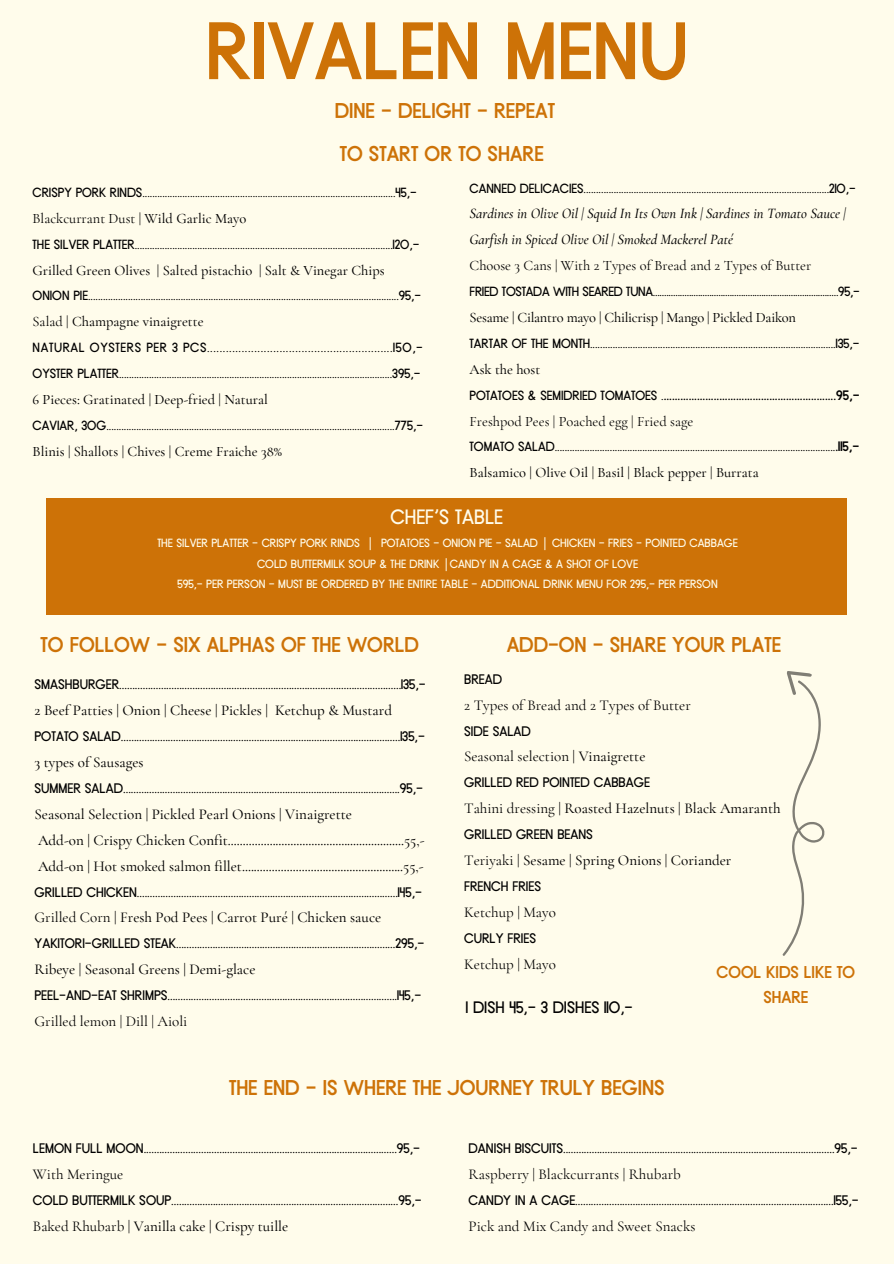
<style>
.page{position:relative;width:894px;height:1264px;background:#fff}
.page>*{position:absolute;margin:0;border:0;box-sizing:border-box;transform-origin:0 0}
.t1{font:700 85.5px "Moonshine";color:#cd7207}
.t2{font:700 22.5px "Moonshine";color:#cd7207}
.t3{font:22.5px "Moonshine";color:#fffceb}
.t4{font:18px "Moonshine";color:#000}
.t5{font:700 18px/24.8px "Moonshine";color:#cd7207;text-align:center}
.t6{font:15px "Moonshine";color:#000}
.t7{font:500 15px "Cormorant Garamond";color:#000}
.t8{font:15px "Cormorant Garamond";color:#000}
.t9{font:14.4px "Moonshine";color:#000}
.t10{font:500 14.4px "Cormorant Garamond";color:#000}
.t11{font:14.4px "Cormorant Garamond";color:#000}
.t12{font:italic 500 14.4px/25.8px "Cormorant Garamond";color:#000}
.t13{font:700 14.4px "Moonshine";color:#000}
.t14{font:14.4px "Moonshine";letter-spacing:.045em;color:#000}
.t15{font:12.9px "Moonshine";color:#fffceb}
.s1{font-weight:500}
.s2{font-weight:400}
.s3{font-weight:700}
.s4{font-family:"Noto Sans"}
</style>
<div class="page">
<div style="left:0;top:0;width:893px;height:1263px;background:#fffceb"></div>
<div style="left:47px;top:499px;width:799px;height:116px;background:#cd7207"></div>
<svg style="left:782px;top:671px;width:43px;height:285px"></svg>
<p class="t1" style="left:205px;top:8px;width:484px">RIVALEN MENU</p>
<p class="t2" style="left:334px;top:99px;width:222px">DINE - DELIGHT - REPEAT</p>
<p class="t2" style="left:339px;top:142px;width:205px">TO START OR TO SHARE</p>
<h4 class="t9" style="left:33px;top:185px;width:385px">CRISPY PORK RINDS.....................................................................................................45,-</h4>
<p class="t11" style="left:33px;top:209px;width:215px">Blackcurrant Dust <span class="s1">| Wild Garlic Mayo</span></p>
<p class="t9" style="left:33px;top:237px;width:388px">THE SILVER PLATTER.......................................................................................................120,-</p>
<p class="t10" style="left:33px;top:261px;width:353px">Grilled Green Olives | Salted pistachio | Salt &amp; Vinegar Chips</p>
<h3 class="t9" style="left:33px;top:288px;width:390px">ONION PIE............................................................................................................................95,-</h3>
<h3 class="t10" style="left:33px;top:313px;width:172px"><span class="s2">Salad</span> | Champagne vinaigrette</h3>
<p class="t14" style="left:33px;top:340px;width:391px">NATURAL OYSTERS PER 3 PCS...........................................................150,-</p>
<p class="t9" style="left:33px;top:366px;width:389px">OYSTER PLATTER.............................................................................................................395,-</p>
<p class="t10" style="left:33px;top:391px;width:237px">6 Pieces: Gratinated | Deep-fried | Natural</p>
<p class="t9" style="left:33px;top:418px;width:392px">CAVIAR, 30G...................................................................................................................775,-</p>
<p class="t10" style="left:33px;top:442px;width:251px">Blinis | Shallots | Chives | Creme Fraiche 38%</p>
<p class="t9" style="left:469px;top:180px;width:387px">CANNED DELICACIES..................................................................................................210,-</p>
<p class="t12" style="left:469px;top:201px;width:377px">Sardines in Olive Oil | Squid In Its Own Ink | Sardines in Tomato Sauce |<br>Garfish in Spiced Olive Oil | Smoked Mackerel Paté</p>
<p class="t11" style="left:469px;top:257px;width:343px">Choose 3 Cans | With 2 Types of Bread and 2 Types of Butter</p>
<p class="t9" style="left:469px;top:284px;width:391px">FRIED TOSTADA WITH SEARED TUNA..................................................................................95,-</p>
<p class="t10" style="left:469px;top:308px;width:328px">Sesame | Cilantro mayo | Chilicrisp | Mango | Pickled Daikon</p>
<p class="t9" style="left:469px;top:336px;width:391px">TARTAR OF THE MONTH..................................................................................................135,-</p>
<p class="t10" style="left:469px;top:360px;width:72px">Ask the host</p>
<h5 class="t13" style="left:469px;top:387px;width:391px"><span class="s2">POTATOES &amp; SEMIDRIED TOMATOES .</span>..............................................................95,-</h5>
<h6 class="t11" style="left:469px;top:412px;width:225px">Freshpod Pees | Poached egg | Fried sage</h6>
<h3 class="t9" style="left:469px;top:439px;width:391px">TOMATO SALAD................................................................................................................<span class="s3">.115,-</span></h3>
<p class="t10" style="left:469px;top:464px;width:291px">Balsamico | Olive Oil | Basil | Black pepper | Burrata</p>
<p class="t3" style="left:390px;top:505px;width:114px">CHEF’S TABLE</p>
<h1 class="t15" style="left:157px;top:536px;width:582px">THE SILVER PLATTER - CRISPY PORK RINDS <span class="s4">|</span> POTATOES - ONION PIE - SALAD <span class="s4">|</span> CHICKEN - FRIES - POINTED CABBAGE</h1>
<h3 class="t15" style="left:257px;top:557px;width:382px">COLD BUTTERMILK SOUP &amp; THE DRINK <span class="s4">|</span>CANDY IN A CAGE &amp; A SHOT OF LOVE</h3>
<h2 class="t15" style="left:177px;top:577px;width:541px">595,- PER PERSON - MUST BE ORDERED BY THE ENTIRE TABLE - ADDITIONAL DRINK MENU FOR 295,- PER PERSON</h2>
<p class="t2" style="left:41px;top:633px;width:380px">TO FOLLOW - SIX ALPHAS OF THE WORLD</p>
<p class="t6" style="left:35px;top:677px;width:392px">SMASHBURGER............................................................................................................135,-</p>
<p class="t7" style="left:35px;top:701px;width:359px">2 Beef Patties | Onion | Cheese | Pickles | Ketchup &amp; Mustard</p>
<p class="t6" style="left:35px;top:728px;width:392px">POTATO SALAD...........................................................................................................135,-</p>
<p class="t7" style="left:35px;top:753px;width:110px">3 types of Sausages</p>
<p class="t6" style="left:35px;top:780px;width:390px">SUMMER SALAD..........................................................................................................95,-</p>
<p class="t7" style="left:35px;top:805px;width:319px">Seasonal Selection | Pickled Pearl Onions | Vinaigrette</p>
<p class="t7" style="left:38px;top:830px;width:388px">Add-on | Crispy Chicken Confit...........................................................55,-</p>
<p class="t7" style="left:38px;top:856px;width:387px">Add-on | Hot smoked salmon fillet......................................................55,-</p>
<p class="t6" style="left:35px;top:884px;width:389px">GRILLED CHICKEN....................................................................................................145,-</p>
<p class="t7" style="left:35px;top:908px;width:348px"><span class="s2">Grilled Corn</span> | Fresh Pod Pees | Carrot Puré | Chicken sauce</p>
<p class="t6" style="left:35px;top:935px;width:391px">YAKITORI-GRILLED STEAK....................................................................................295,-</p>
<p class="t7" style="left:35px;top:960px;width:222px">Ribeye | Seasonal Greens | Demi-glace</p>
<p class="t6" style="left:35px;top:987px;width:388px">PEEL-AND-EAT SHRIMPS........................................................................................145,-</p>
<p class="t8" style="left:35px;top:1012px;width:154px">Grilled lemon | Dill | Aioli</p>
<p class="t2" style="left:506px;top:633px;width:276px">ADD-ON - SHARE YOUR PLATE</p>
<p class="t6" style="left:464px;top:671px;width:39px">BREAD</p>
<p class="t8" style="left:464px;top:695px;width:228px">2 Types of Bread and 2 Types of Butter</p>
<p class="t6" style="left:464px;top:723px;width:68px">SIDE SALAD</p>
<p class="t8" style="left:464px;top:747px;width:183px">Seasonal selection <span class="s1">| Vinaigrette</span></p>
<p class="t6" style="left:464px;top:774px;width:187px">GRILLED RED POINTED CABBAGE</p>
<p class="t7" style="left:464px;top:799px;width:318px"><span class="s2">Tahini dressing</span> | Roasted Hazelnuts | Black Amaranth</p>
<p class="t6" style="left:464px;top:826px;width:130px">GRILLED GREEN BEANS</p>
<p class="t7" style="left:464px;top:851px;width:269px"><span class="s2">Teriyaki</span> | Sesame | Spring Onions | Coriander</p>
<p class="t6" style="left:464px;top:878px;width:78px">FRENCH FRIES</p>
<p class="t8" style="left:464px;top:902px;width:93px">Ketchup | Mayo</p>
<p class="t6" style="left:464px;top:930px;width:73px">CURLY FRIES</p>
<p class="t8" style="left:464px;top:954px;width:93px">Ketchup | Mayo</p>
<p class="t5" style="left:716px;top:959px;width:140px">COOL KIDS LIKE TO<br>SHARE</p>
<p class="t4" style="left:466px;top:998px;width:168px">1 DISH 45,- 3 DISHES 110,-</p>
<p class="t2" style="left:229px;top:1075px;width:437px">THE END - IS WHERE THE JOURNEY TRULY BEGINS</p>
<p class="t6" style="left:33px;top:1140px;width:388px">LEMON FULL MOON.................................................................................................95,-</p>
<p class="t8" style="left:33px;top:1165px;width:92px">With Meringue</p>
<p class="t6" style="left:33px;top:1192px;width:390px">COLD BUTTERMILK SOUP.......................................................................................95,-</p>
<p class="t7" style="left:33px;top:1216px;width:257px"><span class="s2">Baked Rhubarb</span> | Vanilla cake | Crispy tuille</p>
<p class="t6" style="left:468px;top:1140px;width:390px">DANISH BISCUITS........................................................................................................95,-</p>
<p class="t8" style="left:468px;top:1165px;width:214px">Raspberry | Blackcurrants | Rhubarb</p>
<p class="t6" style="left:468px;top:1192px;width:391px">CANDY IN A CAGE...................................................................................................155,-</p>
<p class="t8" style="left:468px;top:1216px;width:228px">Pick and Mix Candy and Sweet Snacks</p>
</div>
